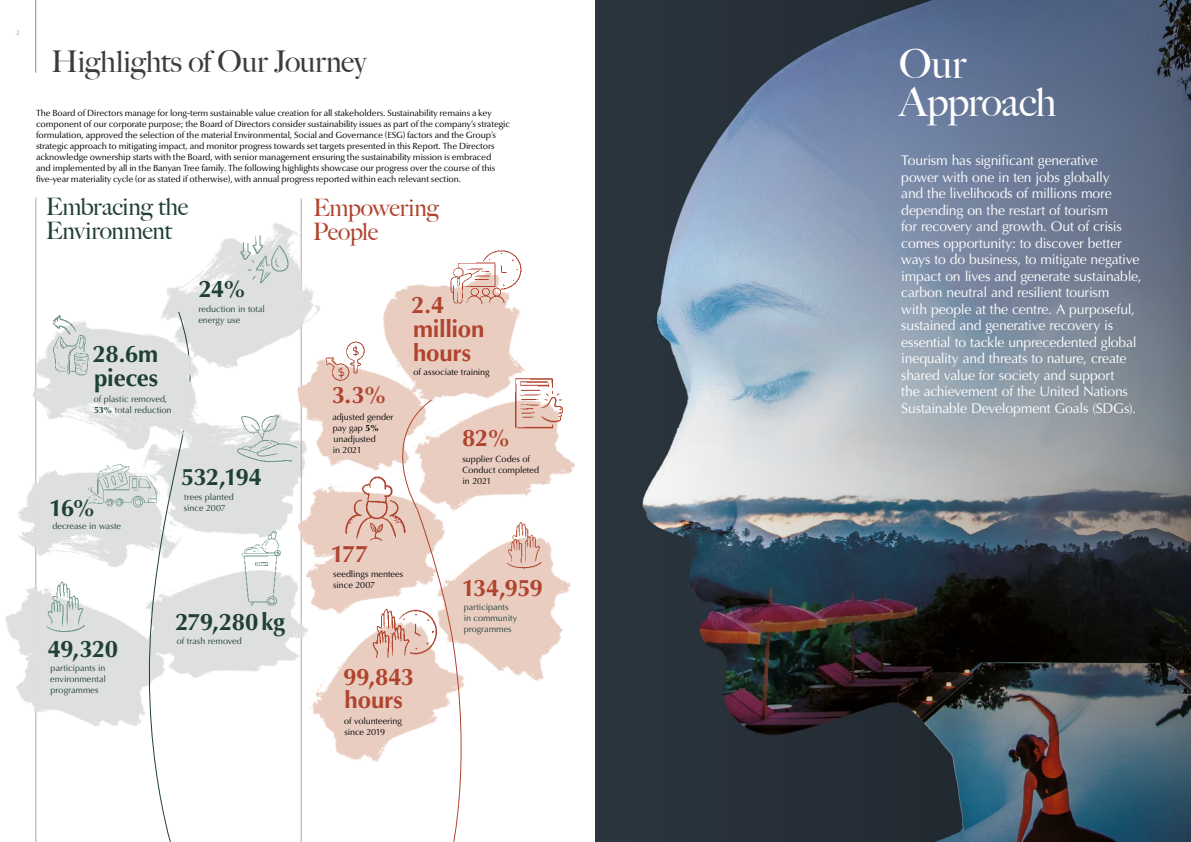
<style>
.page{position:relative;width:1191px;height:842px;background:#fff}
.page>*{position:absolute;margin:0;border:0;box-sizing:border-box;transform-origin:0 0}
.t1{font:500 40px/38px "Big Caslon";letter-spacing:-.02em;color:#fff}
.t2{font:500 30px "Big Caslon";letter-spacing:-.01em;color:#3c3c3b}
.t3{font:700 24px/24px "Optima";letter-spacing:-.015em;color:#b0442e}
.t4{font:700 24px/24px "Optima";letter-spacing:-.02em;color:#1f4036}
.t5{font:500 24px/24px "Big Caslon";letter-spacing:-.015em;color:#1f4036}
.t6{font:500 24px/24px "Big Caslon";letter-spacing:-.02em;color:#b0442e}
.t7{font:14px/16.5px "Optima";letter-spacing:-.015em;color:#fff}
.t8{font:9px/11px "Optima Nova LT Pro";letter-spacing:-.01em;color:#000}
.t9{font:9px/11px "Optima";color:#1f4036}
.t10{font:9px/11px "Optima";letter-spacing:-.005em;color:#000}
.t11{font:7px "Optima";color:#949795}
.s1{font-weight:700}
</style>
<div class="page">
<img style="left:240px;top:413px;width:38px;height:57px">
<hr style="left:301px;top:198px;width:1px;height:644px;background:#b5a997">
<hr style="left:36px;top:197px;width:1px;height:645px;background:#b5a997">
<hr style="left:35px;top:0;width:1px;height:73px;background:#898c8a">
<img style="left:595px;top:0;width:596px;height:842px">
<img style="left:167px;top:198px;width:153px;height:159px">
<img style="left:214px;top:229px;width:76px;height:77px">
<img style="left:5px;top:610px;width:123px;height:146px">
<img style="left:9px;top:630px;width:127px;height:116px">
<img style="left:20px;top:572px;width:77px;height:69px">
<img style="left:128px;top:576px;width:143px;height:118px">
<img style="left:221px;top:528px;width:59px;height:78px">
<img style="left:479px;top:653px;width:69px;height:28px">
<img style="left:383px;top:284px;width:136px;height:84px">
<img style="left:271px;top:582px;width:105px;height:200px">
<img style="left:278px;top:321px;width:176px;height:157px">
<img style="left:472px;top:541px;width:99px;height:112px">
<img style="left:392px;top:368px;width:183px;height:130px">
<img style="left:280px;top:446px;width:96px;height:156px">
<svg style="left:376px;top:399px;width:96px;height:443px"></svg>
<img style="left:364px;top:587px;width:77px;height:77px">
<img style="left:448px;top:250px;width:74px;height:66px">
<img style="left:496px;top:361px;width:77px;height:78px">
<img style="left:468px;top:516px;width:77px;height:72px">
<img style="left:324px;top:321px;width:59px;height:60px">
<img style="left:341px;top:470px;width:77px;height:78px">
<img style="left:18px;top:470px;width:201px;height:102px">
<img style="left:88px;top:470px;width:48px;height:41px">
<svg style="left:136px;top:470px;width:72px;height:372px"></svg>
<img style="left:33px;top:294px;width:207px;height:176px">
<img style="left:33px;top:303px;width:75px;height:77px">
<img style="left:54px;top:294px;width:56px;height:52px">
<p class="t11" style="left:16px;top:28px;width:5px">2</p>
<p class="t11" style="left:1172px;top:28px;width:5px">3</p>
<h2 class="t2" style="left:51px;top:36px;width:317px">Highlights of Our Journey</h2>
<p class="t8" style="left:36px;top:107px;width:475px">The Board of Directors manage for long-term sustainable value creation for all stakeholders. Sustainability remains a key component of our corporate purpose; the Board of Directors consider sustainability issues as part of the company’s strategic formulation, approved the selection of the material Environmental, Social and Governance (ESG) factors and the Group’s strategic approach to mitigating impact, and monitor progress towards set targets presented in this Report. The Directors acknowledge ownership starts with the Board, with senior management ensuring the sustainability mission is embraced<br>and implemented by all in the Banyan Tree family. The following highlights showcase our progress over the course of this five-year materiality cycle (or as stated if otherwise), with annual progress reported within each relevant section.</p>
<h3 class="t5" style="left:46px;top:194px;width:144px">Embracing the<br>Environment</h3>
<h3 class="t4" style="left:93px;top:342px;width:67px">28.6m pieces</h3>
<p class="t9" style="left:94px;top:393px;width:79px">of plastic removed,<br><span class="s1">53%</span> total reduction</p>
<h3 class="t4" style="left:199px;top:277px;width:49px">24%</h3>
<p class="t9" style="left:198px;top:303px;width:68px">reduction in total energy use</p>
<h3 class="t4" style="left:49px;top:496px;width:48px">16%</h3>
<p class="t9" style="left:52px;top:521px;width:70px">decrease in waste</p>
<h3 class="t4" style="left:48px;top:637px;width:72px">49,320</h3>
<p class="t9" style="left:50px;top:663px;width:57px;text-align:justify">participants in environmental programmes</p>
<h3 class="t4" style="left:181px;top:465px;width:82px">532,194</h3>
<p class="t9" style="left:184px;top:491px;width:51px">trees planted since 2007</p>
<h3 class="t4" style="left:175px;top:610px;width:111px">279,280kg</h3>
<p class="t9" style="left:177px;top:636px;width:67px">of trash removed</p>
<h3 class="t6" style="left:313px;top:194px;width:128px">Empowering<br>People</h3>
<h3 class="t3" style="left:411px;top:294px;width:75px">2.4 million hours</h3>
<h3 class="t3" style="left:332px;top:383px;width:57px">3.3%</h3>
<p class="t10" style="left:332px;top:411px;width:63px">adjusted gender pay gap <span class="s1">5% </span>unadjusted<br>in 2021</p>
<p class="t10" style="left:414px;top:366px;width:78px">of associate training</p>
<h3 class="t3" style="left:462px;top:426px;width:50px">82%</h3>
<p class="t10" style="left:462px;top:453px;width:78px">supplier Codes of<br>Conduct completed in 2021</p>
<h3 class="t3" style="left:331px;top:542px;width:39px">177</h3>
<p class="t10" style="left:333px;top:569px;width:72px">seedlings mentees since 2007</p>
<h3 class="t3" style="left:462px;top:576px;width:83px">134,959</h3>
<p class="t9" style="left:464px;top:602px;width:55px">participants in community programmes</p>
<h3 class="t3" style="left:343px;top:665px;width:72px;line-height:22.8px">99,843 hours</h3>
<p class="t10" style="left:344px;top:715px;width:59px">of volunteering since 2019</p>
<h1 class="t1" style="left:899px;top:44px;width:159px">Our<br>Approach</h1>
<p class="t7" style="left:901px;top:152px;width:242px">Tourism has significant generative<br>power with one in ten jobs globally<br>and the livelihoods of millions more depending on the restart of tourism<br>for recovery and growth. Out of crisis comes opportunity: to discover better ways to do business, to mitigate negative impact on lives and generate sustainable, carbon neutral and resilient tourism<br>with people at the centre. A purposeful, sustained and generative recovery is essential to tackle unprecedented global inequality and threats to nature, create shared value for society and support<br>the achievement of the United Nations Sustainable Development Goals (SDGs).</p>
</div>
